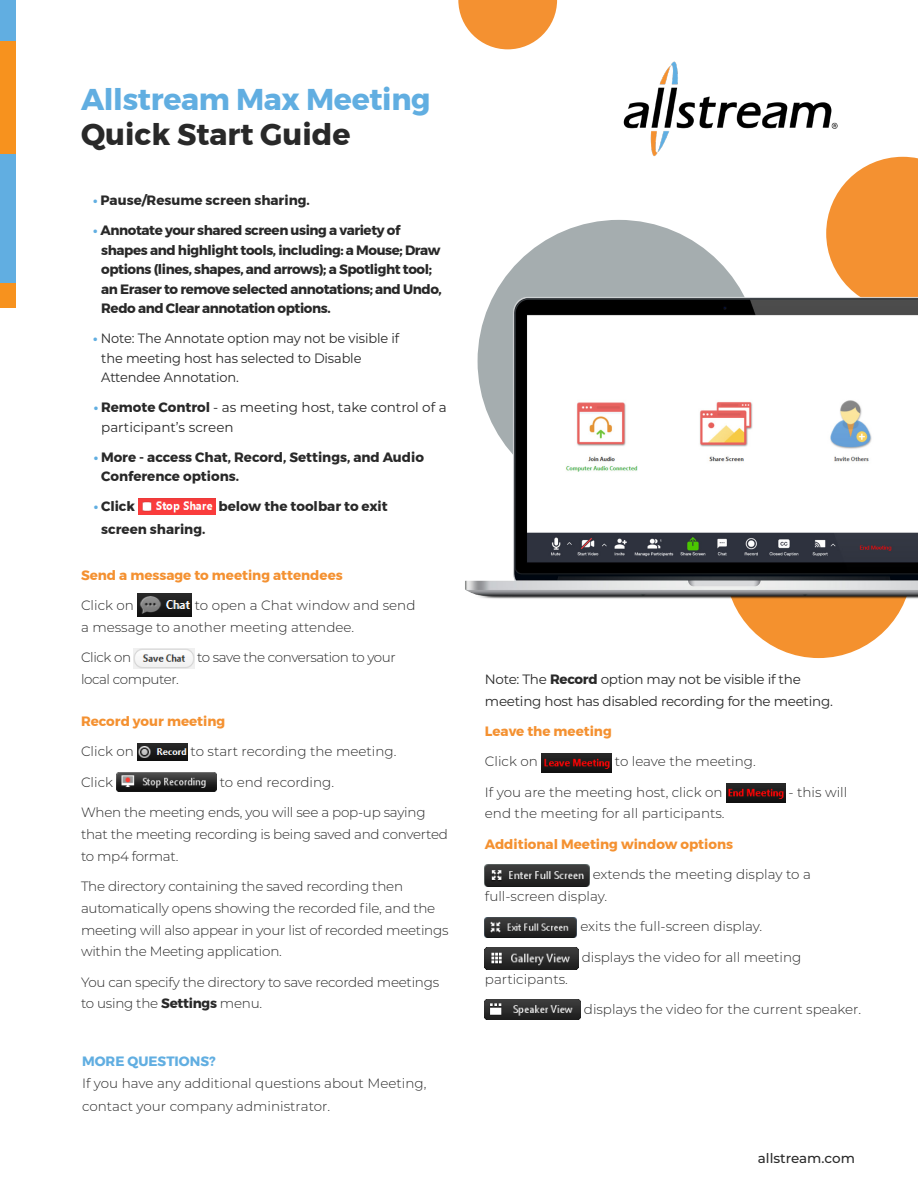
<style>
.page{position:relative;width:918px;height:1188px;background:#fff}
.page>*{position:absolute;margin:0;border:0;box-sizing:border-box;transform-origin:0 0}
.t1{font:700 30px "Montserrat";letter-spacing:-.01em;color:#61aee1}
.t2{font:700 30px "Montserrat";color:#292929}
.Basic_P{font:300 13.5px/21.8px "Montserrat";letter-spacing:-.015em;color:#292929}
.Bullet_List{font:700 13.5px/19.5px "Montserrat";letter-spacing:-.03em;color:#292929}
.Bullet_List-2{font:700 13.5px/19.5px "Montserrat";color:#292929}
.Bullet_List-3{font:13.5px/19.5px "Montserrat";letter-spacing:-.01em;color:#292929;scale:.96 1}
.t3{font:700 13.5px "Montserrat";color:#f49131}
.Basic_P-2{font:13.5px/21.8px "Montserrat";letter-spacing:-.02em;color:#292929}
.Bullet_List-4{font:13.5px/19.5px "Montserrat";letter-spacing:-.01em;color:#292929}
.t4{font:500 13.5px "Montserrat";color:#292929}
.s1{color:#61aee1}
.s2{font-weight:700;color:#61aee1}
.s3{font-weight:700}
</style>
<div class="page">
<img style="left:138px;top:499px;width:77px;height:15px">
<img style="left:137px;top:593px;width:54px;height:23px">
<img style="left:134px;top:649px;width:60px;height:19px">
<img style="left:137px;top:743px;width:50px;height:18px">
<img style="left:116px;top:773px;width:100px;height:18px">
<svg style="left:458px;top:0;width:99px;height:49px"></svg>
<svg style="left:826px;top:157px;width:92px;height:90px"></svg>
<div style="left:478px;top:220px;width:282px;height:282px;background:#a5adaf;border-radius:50%"></div>
<img style="left:465px;top:247px;width:453px;height:411px">
<img style="left:623px;top:61px;width:215px;height:95px">
<img style="left:541px;top:753px;width:70px;height:19px">
<img style="left:726px;top:784px;width:59px;height:19px">
<img style="left:485px;top:865px;width:104px;height:22px">
<img style="left:485px;top:917px;width:92px;height:20px">
<img style="left:485px;top:947px;width:93px;height:22px">
<img style="left:485px;top:999px;width:95px;height:21px">
<div style="left:0;top:41px;width:15px;height:113px;background:#f7921e"></div>
<div style="left:0;top:0;width:15px;height:41px;background:#61aee1"></div>
<div style="left:0;top:283px;width:15px;height:24px;background:#f7921e"></div>
<div style="left:0;top:154px;width:15px;height:129px;background:#61aee1"></div>
<p class="t1" style="left:81px;top:75px;width:351px">Allstream Max Meeting</p>
<p class="t2" style="left:81px;top:110px;width:271px">Quick Start Guide</p>
<p class="Bullet_List-2" style="left:93px;top:191px;width:218px"><span class="s1">•</span> Pause/Resume screen sharing.</p>
<p class="Bullet_List" style="left:101px;top:221px;width:342px;text-indent:-8px"><span class="s1">•</span> Annotate your shared screen using a variety of shapes and highlight tools, including: a Mouse; Draw options (lines, shapes, and arrows); a Spotlight tool; an Eraser to remove selected annotations; and Undo, Redo and Clear annotation options.</p>
<p class="Bullet_List-3" style="left:101px;top:328px;width:312px;text-indent:-8px"><span class="s2">•</span> Note: The Annotate option may not be visible if the meeting host has selected to Disable<br>Attendee Annotation.</p>
<p class="Bullet_List-4" style="left:101px;top:397px;width:347px;text-indent:-8px"><span class="s2">•</span> <span class="s3">Remote Control</span> - as meeting host, take control of a participant’s screen</p>
<p class="Bullet_List-2" style="left:101px;top:447px;width:324px;text-indent:-8px"><span class="s1">•</span> More - access Chat, Record, Settings, and Audio<br>Conference options.</p>
<p class="Bullet_List" style="left:94px;top:497px;width:43px"><span class="s1">•</span> Click</p>
<p class="Bullet_List-2" style="left:218px;top:497px;width:171px">below the toolbar to exit</p>
<p class="Bullet_List-2" style="left:101px;top:519px;width:106px">screen sharing.</p>
<p class="t3" style="left:81px;top:564px;width:263px">Send a message to meeting attendees</p>
<p class="Basic_P" style="left:81px;top:594px;width:54px">Click on</p>
<p class="Basic_P" style="left:81px;top:594px;width:336px;text-indent:114px">to open a Chat window and send a message to another meeting attendee.</p>
<p class="Basic_P" style="left:81px;top:646px;width:52px">Click on</p>
<p class="Basic_P" style="left:197px;top:646px;width:200px">to save the conversation to your</p>
<p class="Basic_P" style="left:81px;top:668px;width:99px">local computer.</p>
<p class="t3" style="left:81px;top:710px;width:146px">Record your meeting</p>
<p class="Basic_P" style="left:81px;top:740px;width:54px">Click on</p>
<p class="Basic_P" style="left:191px;top:740px;width:207px">to start recording the meeting.</p>
<p class="Basic_P" style="left:81px;top:771px;width:34px">Click</p>
<p class="Basic_P" style="left:220px;top:771px;width:116px">to end recording.</p>
<p class="Basic_P" style="left:81px;top:801px;width:368px">When the meeting ends, you will see a pop-up saying that the meeting recording is being saved and converted to mp4 format.</p>
<p class="Basic_P" style="left:81px;top:875px;width:369px">The directory containing the saved recording then automatically opens showing the recorded file, and the meeting will also appear in your list of recorded meetings within the Meeting application.</p>
<p class="Basic_P" style="left:81px;top:971px;width:360px">You can specify the directory to save recorded meetings to using the <span class="s3">Settings</span> menu.</p>
<p class="Basic_P" style="left:82px;top:1049px;width:346px;line-height:22.5px"><span class="s2">MORE QUESTIONS?<br></span>If you have any additional questions about Meeting, contact your company administrator.</p>
<p class="Basic_P-2" style="left:485px;top:668px;width:350px">Note: The <span class="s3">Record</span> option may not be visible if the meeting host has disabled recording for the meeting.</p>
<p class="t3" style="left:485px;top:720px;width:128px">Leave the meeting</p>
<p class="Basic_P" style="left:485px;top:750px;width:54px">Click on</p>
<p class="Basic_P" style="left:615px;top:750px;width:142px">to leave the meeting.</p>
<p class="Basic_P" style="left:485px;top:781px;width:239px">If you are the meeting host, click on</p>
<p class="Basic_P" style="left:789px;top:781px;width:60px">- this will</p>
<p class="Basic_P" style="left:485px;top:802px;width:241px">end the meeting for all participants.</p>
<p class="t3" style="left:485px;top:833px;width:250px">Additional Meeting window options</p>
<p class="Basic_P" style="left:485px;top:863px;width:327px;text-indent:108px">extends the meeting display to a full-screen display.</p>
<p class="Basic_P" style="left:580px;top:915px;width:183px">exits the full-screen display.</p>
<p class="Basic_P" style="left:582px;top:946px;width:221px">displays the video for all meeting</p>
<p class="Basic_P" style="left:485px;top:967px;width:84px">participants.</p>
<p class="Basic_P" style="left:584px;top:998px;width:279px">displays the video for the current speaker.</p>
<p class="t4" style="left:758px;top:1148px;width:99px">allstream.com</p>
</div>
